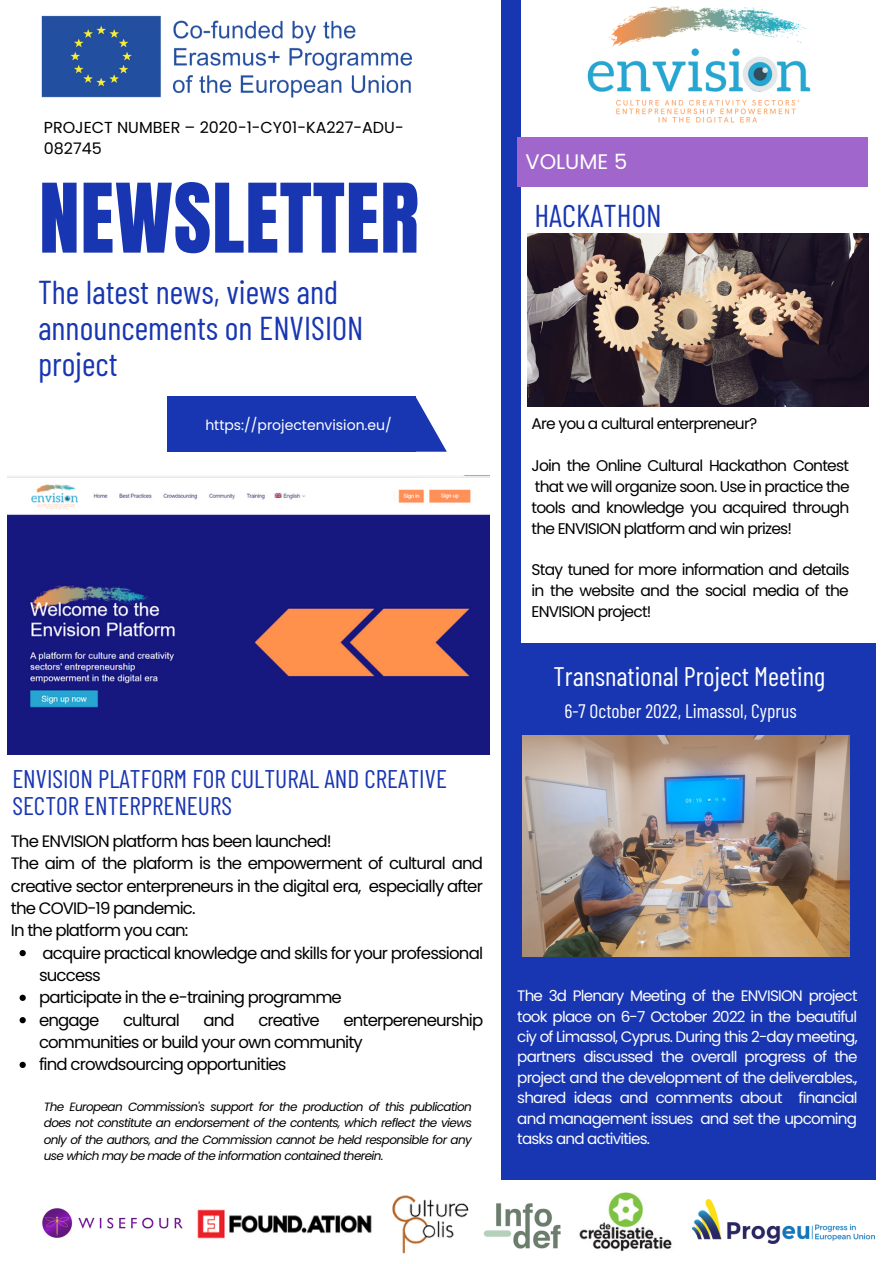
<style>
.page{position:relative;width:894px;height:1264px;background:#fff}
.page>*{position:absolute;margin:0;border:0;box-sizing:border-box;transform-origin:0 0}
.t1{font:81.45px "Anton";letter-spacing:.01em;color:#1836b2}
.t2{font:33px/36px "Barlow Condensed";color:#1836b2}
.t3{font:31.5px "Barlow Condensed";color:#1836b2}
.t4{font:26.7px "Barlow Condensed";color:#fff}
.t5{font:25.5px/27px "Barlow Condensed";color:#1836b2}
.t6{font:21px "Poppins";color:#fff}
.t7{font:19.5px "Barlow Condensed";color:#fff}
.t8{font:16.5px/22.4px "Poppins";letter-spacing:-.05em;color:#000}
.t9{font:15.9px/21.5px "Poppins";color:#000}
.t10{font:15.45px/20.9px "Poppins";letter-spacing:-.05em;color:#000;text-align:justify}
.t11{font:15.15px/20.4px "Poppins";letter-spacing:-.05em;color:#fff;text-align:justify}
.t12{font:13.95px "Poppins";color:#fff}
.t13{font:italic 12px/16px "Poppins";letter-spacing:-.05em;color:#000;text-align:justify}
</style>
<div class="page">
<div style="left:501px;top:643px;width:373px;height:536px;background:#1836b2"></div>
<div style="left:501px;top:0;width:19px;height:653px;background:#1836b2"></div>
<div style="left:517px;top:137px;width:350px;height:50px;background:#a066cb"></div>
<img style="left:587px;top:6px;width:224px;height:117px">
<img style="left:41px;top:15px;width:372px;height:83px">
<img style="left:42px;top:1208px;width:141px;height:30px">
<img style="left:392px;top:1195px;width:77px;height:59px">
<img style="left:197px;top:1209px;width:175px;height:30px">
<img style="left:483px;top:1203px;width:78px;height:46px">
<img style="left:579px;top:1192px;width:93px;height:59px">
<img style="left:692px;top:1199px;width:182px;height:44px">
<svg style="left:416px;top:397px;width:30px;height:54px"></svg>
<div style="left:167px;top:396px;width:249px;height:55px;background:#1836b2"></div>
<img style="left:522px;top:735px;width:327px;height:221px">
<img style="left:8px;top:475px;width:482px;height:280px">
<img style="left:527px;top:233px;width:340px;height:173px">
<svg style="left:20px;top:950px;width:6px;height:6px"></svg>
<svg style="left:20px;top:994px;width:6px;height:6px"></svg>
<svg style="left:20px;top:1017px;width:6px;height:6px"></svg>
<svg style="left:20px;top:1061px;width:6px;height:6px"></svg>
<p class="t9" style="left:44px;top:117px;width:361px">PROJECT NUMBER – 2020-1-CY01-KA227-ADU-<br>082745</p>
<h1 class="t1" style="left:39px;top:160px;width:381px">NEWSLETTER</h1>
<h2 class="t2" style="left:38px;top:273px;width:327px">The latest news, views and announcements on ENVISION project</h2>
<p class="t12" style="left:205px;top:415px;width:188px">https://projectenvision.eu/</p>
<h3 class="t5" style="left:12px;top:764px;width:436px">ENVISION PLATFORM FOR CULTURAL AND CREATIVE<br>SECTOR ENTERPRENEURS</h3>
<p class="t8" style="left:11px;top:830px;width:473px">The ENVISION platform has been launched!<br>The aim of the plaform is the empowerment of cultural and creative sector enterpreneurs in the digital era, especially after the COVID-19 pandemic.<br>In the platform you can:</p>
<p class="t8" style="left:39px;top:941px;width:445px">acquire practical knowledge and skills for your professional success<br>participate in the e-training programme<br>engage</p>
<p class="t8" style="left:39px;top:1008px;width:445px;text-indent:304px">enterpereneurship communities or build your own community<br>find crowdsourcing opportunities</p>
<p class="t8" style="left:123px;top:1008px;width:58px">cultural</p>
<p class="t8" style="left:203px;top:1008px;width:33px">and</p>
<p class="t8" style="left:258px;top:1008px;width:63px">creative</p>
<p class="t13" style="left:44px;top:1099px;width:429px">The European Commission's support for the production of this publication does not constitute an endorsement of the contents, which reflect the views only of the authors, and the Commission cannot be held responsible for any use which may be made of the information contained therein.</p>
<p class="t6" style="left:525px;top:147px;width:103px">VOLUME 5</p>
<h3 class="t3" style="left:534px;top:196px;width:129px">HACKATHON</h3>
<p class="t10" style="left:531px;top:413px;width:227px">Are you a cultural enterpreneur?</p>
<p class="t10" style="left:531px;top:455px;width:319px">Join the Online Cultural Hackathon Contest that we will organize soon. Use in practice the tools and knowledge you acquired through the ENVISION platform and win prizes!</p>
<p class="t10" style="left:531px;top:559px;width:319px">Stay tuned for more information and details in the website and the social media of the ENVISION project!</p>
<h3 class="t4" style="left:553px;top:659px;width:273px">Transnational Project Meeting</h3>
<p class="t7" style="left:564px;top:698px;width:234px">6-7 October 2022, Limassol, Cyprus</p>
<p class="t11" style="left:517px;top:985px;width:342px">The 3d Plenary Meeting of the ENVISION project took place on 6-7 October 2022 in the beautiful ciy of Limassol, Cyprus. During this 2-day meeting, partners discussed the overall progress of the project and the development of the deliverables., shared ideas and comments about financial and management issues and set the upcoming tasks and activities.</p>
</div>
